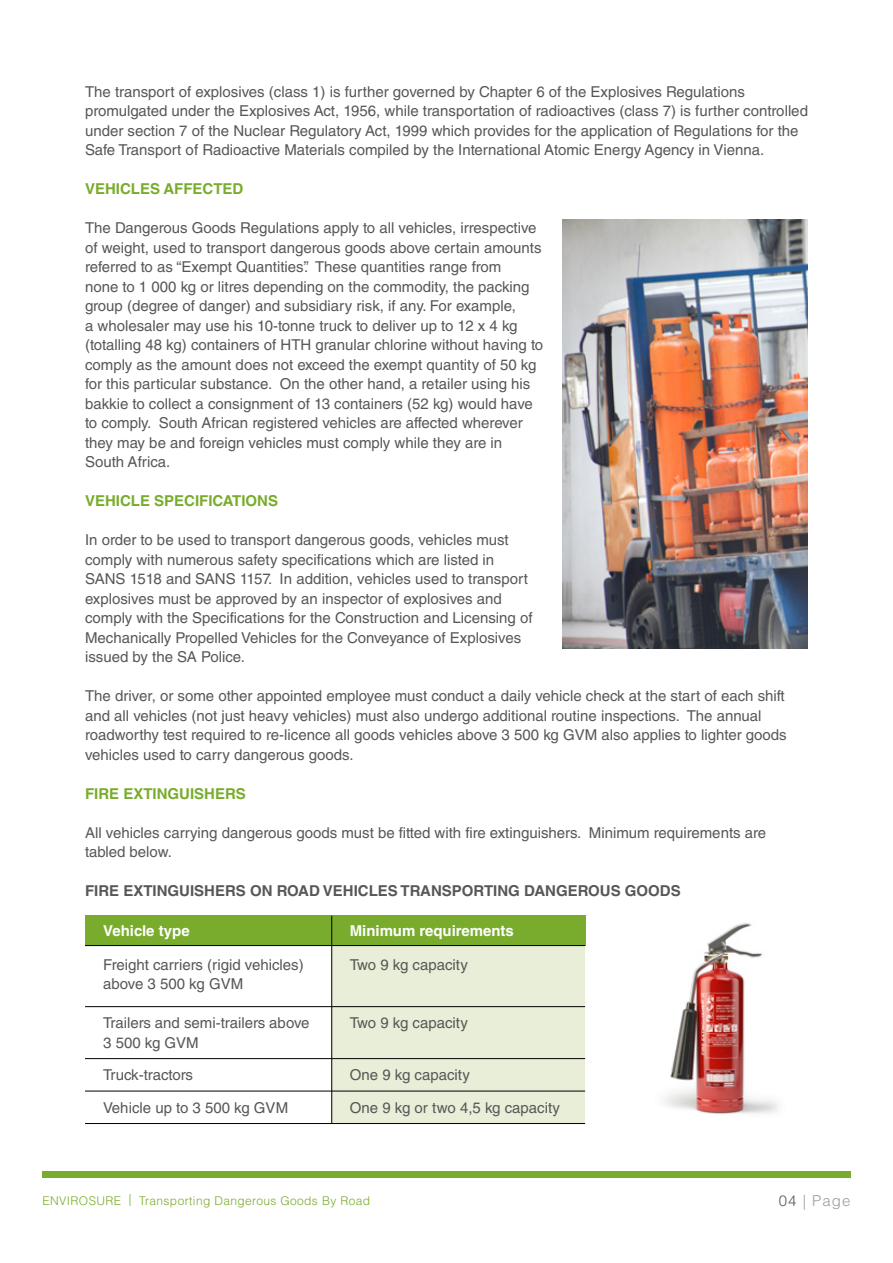
<style>
.page{position:relative;width:893px;height:1263px;background:#fff}
.page>*{position:absolute;margin:0;border:0;box-sizing:border-box;transform-origin:0 0}
.t1{font:15px/19.5px "Helvetica LT Std";color:#575756}
.t2{font:700 15px "Helvetica LT Std";color:#575756}
.t3{font:700 15px "Helvetica LT Std";color:#79ac2c}
.t4{font:700 15px "Helvetica LT Std";color:#fff}
.t5{font:300 15px "Helvetica LT Std";letter-spacing:.07em;color:#9d9d9c}
.t6{font:300 12px "Helvetica LT Std";letter-spacing:.03em;color:#79ac2c}
.s1{color:#575756}
</style>
<div class="page">
<div style="left:42px;top:1172px;width:808px;height:6px;background:#79ac2c"></div>
<img style="left:663px;top:923px;width:115px;height:191px">
<div style="left:332px;top:945px;width:253px;height:179px;background:#e8eed8"></div>
<div style="left:85px;top:916px;width:500px;height:30px;background:#79ac2c"></div>
<hr style="left:331px;top:916px;width:1px;height:207px;background:#000">
<hr style="left:85px;top:945px;width:500px;height:1px;background:#000">
<hr style="left:85px;top:1006px;width:500px;height:1px;background:#000">
<hr style="left:85px;top:1058px;width:500px;height:1px;background:#000">
<hr style="left:85px;top:1091px;width:500px;height:1px;background:#000">
<hr style="left:85px;top:1123px;width:500px;height:1px;background:#000">
<img style="left:562px;top:219px;width:246px;height:429px">
<p class="t1" style="left:85px;top:82px;width:724px">The transport of explosives (class 1) is further governed by Chapter 6 of the Explosives Regulations promulgated under the Explosives Act, 1956, while transportation of radioactives (class 7) is further controlled under section 7 of the Nuclear Regulatory Act, 1999 which provides for the application of Regulations for the Safe Transport of Radioactive Materials compiled by the International Atomic Energy Agency in Vienna.</p>
<p class="t3" style="left:85px;top:180px;width:160px">VEHICLES AFFECTED</p>
<p class="t1" style="left:85px;top:218px;width:460px">The Dangerous Goods Regulations apply to all vehicles, irrespective of weight, used to transport dangerous goods above certain amounts referred to as “Exempt Quantities”. These quantities range from<br>none to 1 000 kg or litres depending on the commodity, the packing group (degree of danger) and subsidiary risk, if any. For example,<br>a wholesaler may use his 10-tonne truck to deliver up to 12 x 4 kg (totalling 48 kg) containers of HTH granular chlorine without having to comply as the amount does not exceed the exempt quantity of 50 kg for this particular substance. On the other hand, a retailer using his bakkie to collect a consignment of 13 containers (52 kg) would have to comply. South African registered vehicles are affected wherever they may be and foreign vehicles must comply while they are in South Africa.</p>
<p class="t3" style="left:85px;top:492px;width:195px">VEHICLE SPECIFICATIONS</p>
<p class="t1" style="left:85px;top:530px;width:449px">In order to be used to transport dangerous goods, vehicles must comply with numerous safety specifications which are listed in SANS 1518 and SANS 1157. In addition, vehicles used to transport explosives must be approved by an inspector of explosives and comply with the Specifications for the Construction and Licensing of Mechanically Propelled Vehicles for the Conveyance of Explosives issued by the SA Police.</p>
<p class="t1" style="left:85px;top:686px;width:703px">The driver, or some other appointed employee must conduct a daily vehicle check at the start of each shift and all vehicles (not just heavy vehicles) must also undergo additional routine inspections. The annual roadworthy test required to re-licence all goods vehicles above 3 500 kg GVM also applies to lighter goods vehicles used to carry dangerous goods.</p>
<p class="t3" style="left:85px;top:784px;width:162px">FIRE EXTINGUISHERS</p>
<p class="t1" style="left:85px;top:823px;width:683px">All vehicles carrying dangerous goods must be fitted with fire extinguishers. Minimum requirements are tabled below.</p>
<p class="t2" style="left:85px;top:882px;width:597px">FIRE EXTINGUISHERS ON ROAD VEHICLES TRANSPORTING DANGEROUS GOODS</p>
<p class="t4" style="left:103px;top:922px;width:88px">Vehicle type</p>
<p class="t4" style="left:350px;top:922px;width:166px">Minimum requirements</p>
<p class="t1" style="left:103px;top:955px;width:202px">Freight carriers (rigid vehicles) above 3 500 kg GVM</p>
<p class="t1" style="left:103px;top:1013px;width:208px">Trailers and semi-trailers above<br>3 500 kg GVM</p>
<p class="t1" style="left:103px;top:1059px;width:186px;line-height:32.4px">Truck-tractors<br>Vehicle up to 3 500 kg GVM</p>
<p class="t1" style="left:350px;top:955px;width:120px">Two 9 kg capacity</p>
<p class="t1" style="left:350px;top:1013px;width:120px">Two 9 kg capacity</p>
<p class="t1" style="left:350px;top:1059px;width:212px;line-height:32.4px">One 9 kg capacity<br>One 9 kg or two 4,5 kg capacity</p>
<p class="t6" style="left:43px;top:1193px;width:329px">ENVIROSURE | Transporting Dangerous Goods By Road</p>
<p class="t5" style="left:779px;top:1191px;width:73px"><span class="s1">04</span> | Page</p>
</div>
